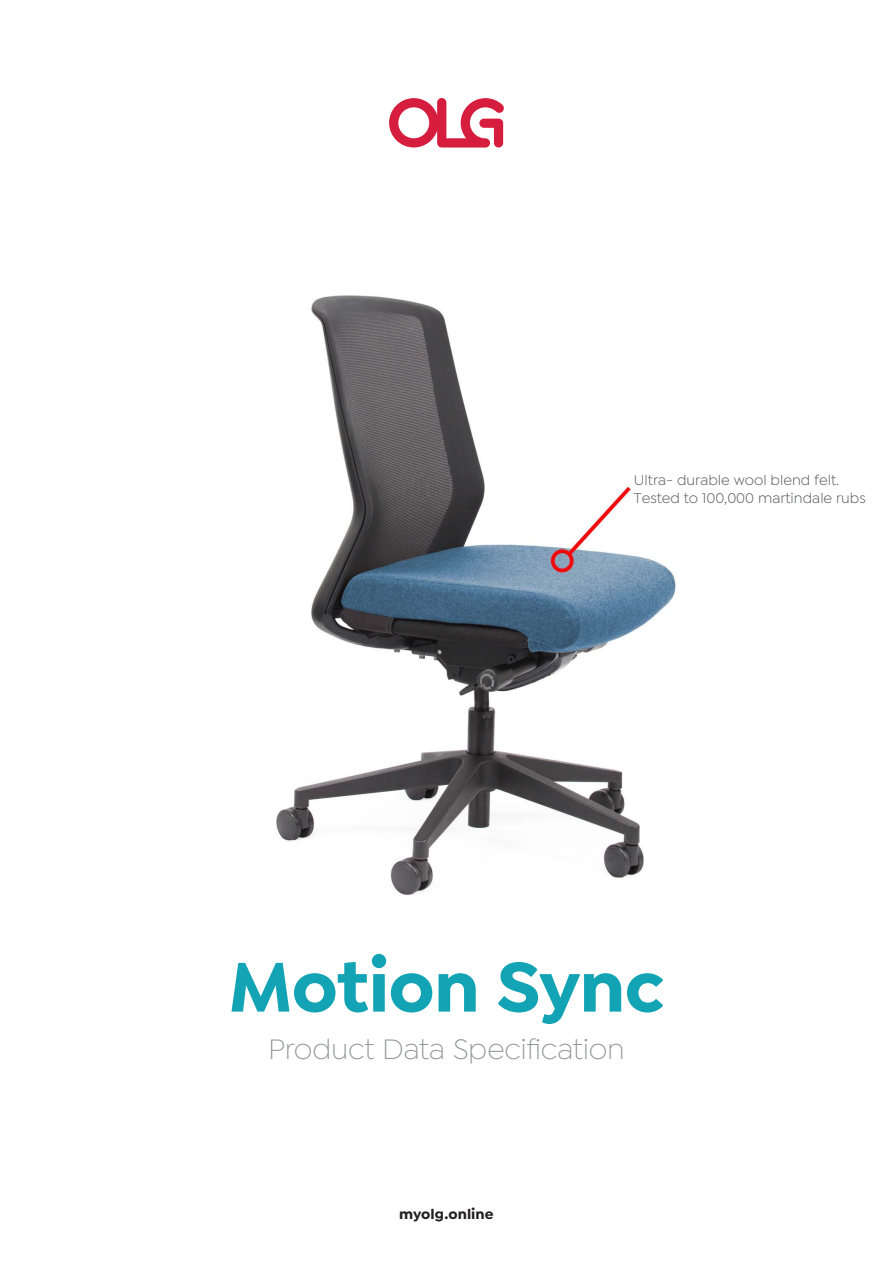
<style>
.page{position:relative;width:893px;height:1263px;background:#fff}
.page>*{position:absolute;margin:0;border:0;box-sizing:border-box;transform-origin:0 0}
.t1{font:700 75px "Isidora Sans";letter-spacing:-.01em;color:#12a4b5}
.t2{font:300 30px "Isidora Sans";letter-spacing:-.01em;color:#939598}
.t3{font:15px/18px "Isidora Sans";color:#58595b}
.t4{font:700 15px "Isidora Sans";letter-spacing:.005em;color:#231f20}
</style>
<div class="page">
<svg style="left:389px;top:98px;width:115px;height:50px"></svg>
<img style="left:276px;top:295px;width:400px;height:600px">
<p class="t3" style="left:634px;top:471px;width:233px">Ultra- durable wool blend felt.<br>Tested to 100,000 martindale rubs</p>
<h1 class="t1" style="left:229px;top:940px;width:437px">Motion Sync</h1>
<h2 class="t2" style="left:268px;top:1033px;width:358px">Product Data Specification</h2>
<p class="t4" style="left:399px;top:1205px;width:96px">myolg.online</p>
</div>
